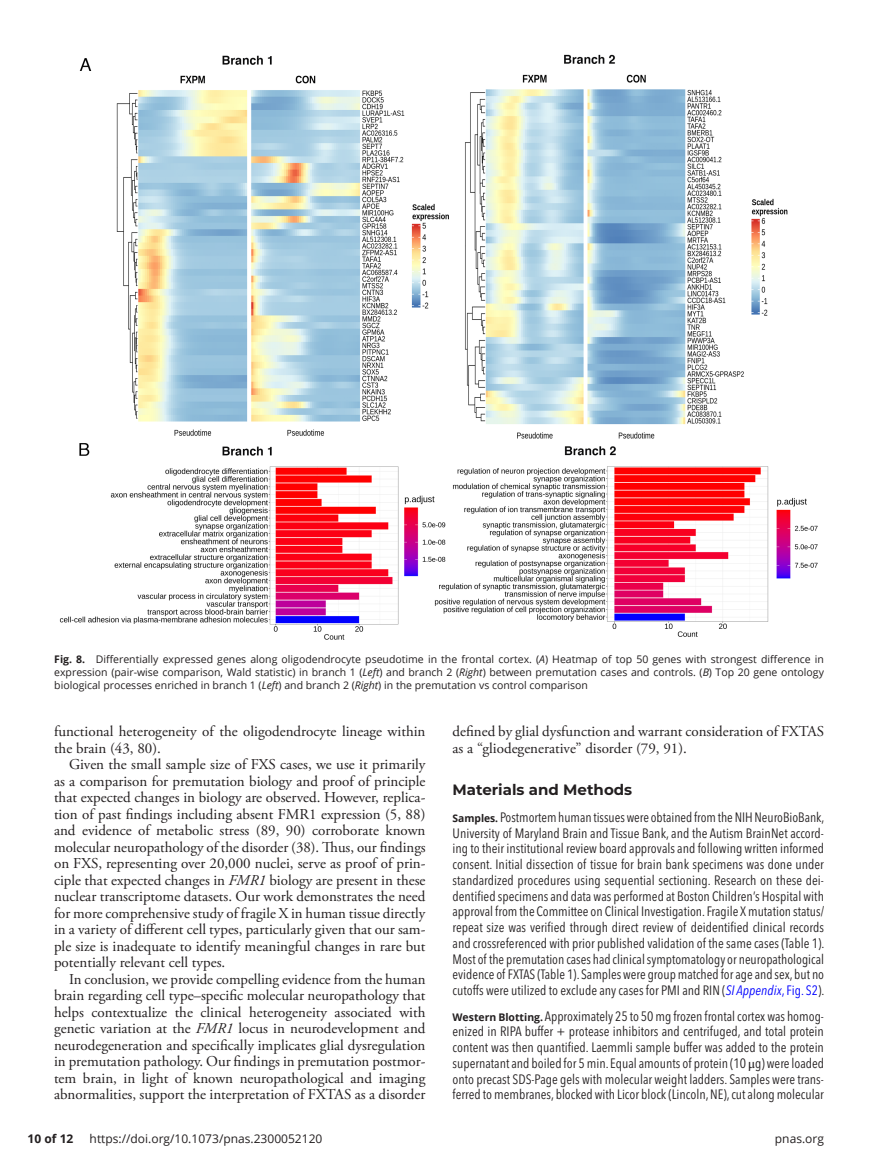
<style>
.page{position:relative;width:878px;height:1175px;background:#fff}
.page>*{position:absolute;margin:0;border:0;box-sizing:border-box;transform-origin:0 0}
.t1{font:15px/16.5px "Adobe Garamond Pro";color:#231f20}
.t2{font:700 15px "Montserrat";color:#231f20}
.t3{font:condensed 13.5px/15.8px "Avenir Next LT Pro";color:#231f20;text-align:justify}
.t4{font:12px "Open Sans";color:#231f20}
.t5{font:700 12px "Open Sans";color:#231f20}
.t6{font:10.5px/12.8px "Open Sans";color:#231f20;text-align:justify}
.s1{font-weight:700}
.s2{font-style:italic}
.s3{font-family:"Open Sans";font-weight:700;font-stretch:normal;font-size:10.5px}
.s4{font-style:italic;color:#00f}
.s5{color:#00f}
.s6{font-family:"STIX";font-stretch:normal}
</style>
<div class="page">
<img style="left:59px;top:54px;width:759px;height:586px">
<p class="t6" style="left:54px;top:652px;width:771px"><span class="s1">Fig. 8.</span> Differentially expressed genes along oligodendrocyte pseudotime in the frontal cortex. (<span class="s2">A</span>) Heatmap of top 50 genes with strongest difference in expression (pair-wise comparison, Wald statistic) in branch 1 (<span class="s2">Left</span>) and branch 2 (<span class="s2">Right</span>) between premutation cases and controls. (<span class="s2">B</span>) Top 20 gene ontology biological processes enriched in branch 1 (<span class="s2">Left</span>) and branch 2 (<span class="s2">Right</span>) in the premutation vs control comparison</p>
<p class="t1" style="left:54px;top:723px;width:373px">functional heterogeneity of the oligodendrocyte lineage within the brain (43, 80).</p>
<p class="t1" style="left:54px;top:756px;width:373px;text-align:justify;text-indent:15px">Given the small sample size of FXS cases, we use it primarily as a comparison for premutation biology and proof of principle that expected changes in biology are observed. However, replica&shy;tion of past findings including absent FMR1 expression (5, 88) and evidence of metabolic stress (89, 90) corroborate known molecular neuropathology of the disorder (38). Thus, our findings on FXS, representing over 20,000 nuclei, serve as proof of prin&shy;ciple that expected changes in <span class="s2">FMR1</span> biology are present in these nuclear transcriptome datasets. Our work demonstrates the need for more comprehensive study of fragile X in human tissue directly in a variety of different cell types, particularly given that our sam&shy;ple size is inadequate to identify meaningful changes in rare but potentially relevant cell types.</p>
<p class="t1" style="left:54px;top:971px;width:373px;text-align:justify;text-indent:15px">In conclusion, we provide compelling evidence from the human brain regarding cell type–specific molecular neuropathology that helps contextualize the clinical heterogeneity associated with genetic variation at the <span class="s2">FMR1</span> locus in neurodevelopment and neurodegeneration and specifically implicates glial dysregulation in premutation pathology. Our findings in premutation postmor&shy;tem brain, in light of known neuropathological and imaging abnormalities, support the interpretation of FXTAS as a disorder</p>
<p class="t1" style="left:452px;top:723px;width:373px">defined by glial dysfunction and warrant consideration of FXTAS as a “gliodegenerative” disorder (79, 91).</p>
<p class="t2" style="left:452px;top:778px;width:181px">Materials and Methods</p>
<p class="t3" style="left:452px;top:809px;width:373px"><span class="s3">Samples.</span> Postmortem human tissues were obtained from the NIH NeuroBioBank, University of Maryland Brain and Tissue Bank, and the Autism BrainNet accord&shy;ing to their institutional review board approvals and following written informed consent. Initial dissection of tissue for brain bank specimens was done under standardized procedures using sequential sectioning. Research on these dei&shy;dentified specimens and data was performed at Boston Children’s Hospital with approval from the Committee on Clinical Investigation. Fragile X mutation status/ repeat size was verified through direct review of deidentified clinical records and crossreferenced with prior published validation of the same cases (Table 1).<br>Most of the premutation cases had clinical symptomatology or neuropathological evidence of FXTAS (Table 1). Samples were group matched for age and sex, but no cutoffs were utilized to exclude any cases for PMI and RIN (<span class="s4">SI Appendix</span><span class="s5">, Fig. S2</span>).</p>
<p class="t3" style="left:452px;top:1008px;width:373px"><span class="s3">Western Blotting.</span> Approximately 25 to 50 mg frozen frontal cortex was homog&shy;enized in RIPA buffer + protease inhibitors and centrifuged, and total protein content was then quantified. Laemmli sample buffer was added to the protein supernatant and boiled for 5 min. Equal amounts of protein (10 <span class="s6">μ</span>g) were loaded onto precast SDS-Page gels with molecular weight ladders. Samples were trans&shy;ferred to membranes, blocked with Licor block (Lincoln, NE), cut along molecular</p>
<p class="t5" style="left:28px;top:1130px;width:47px">10 of 12</p>
<p class="t4" style="left:90px;top:1130px;width:234px">https://doi.org/10.1073/pnas.2300052120</p>
<p class="t4" style="left:774px;top:1130px;width:51px">pnas.org</p>
</div>
